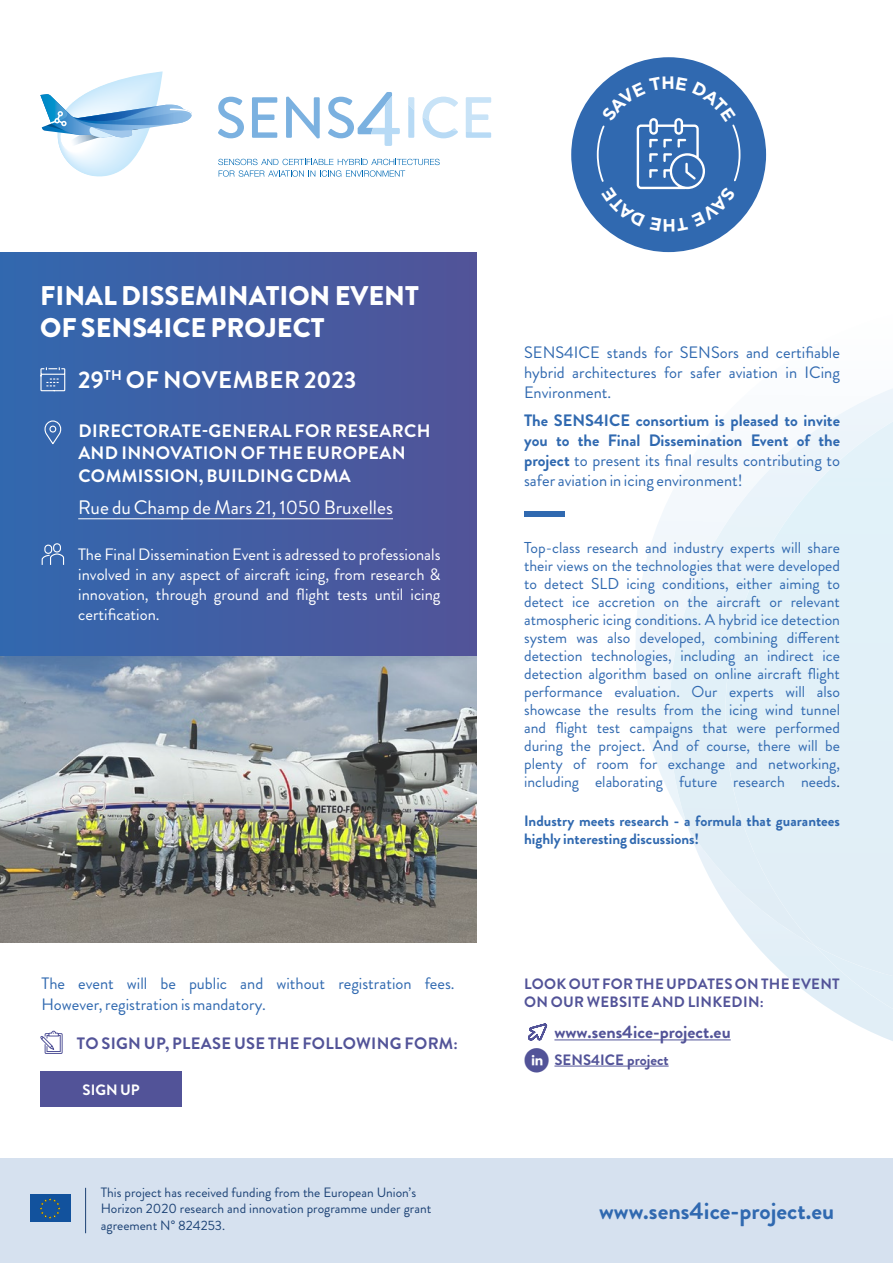
<style>
.page{position:relative;width:893px;height:1263px;background:#fff}
.page>*{position:absolute;margin:0;border:0;box-sizing:border-box;transform-origin:0 0}
.t1{font:900 27px/32.4px "Brandon Grotesque";color:#fff}
.t2{font:700 24px "Brandon Grotesque";color:#3069b0}
.t3{font:700 24px "Brandon Grotesque";letter-spacing:.02em;color:#fff}
.t4{font:19.5px "Brandon Grotesque";color:#fff}
.t5{font:700 18px/21.6px "Brandon Grotesque";letter-spacing:.02em;color:#fff}
.t6{font:700 18px "Brandon Grotesque";color:#525398}
.t7{font:16.5px/19.8px "Brandon Grotesque";color:#3069b0;text-align:justify}
.t8{font:16.5px/19.8px "Brandon Grotesque";color:#fff;text-align:justify}
.t9{font:700 16.5px/19.8px "Brandon Grotesque";color:#3069b0;text-align:justify}
.t10{font:700 16.5px "Brandon Grotesque";letter-spacing:.02em;color:#525398}
.t11{font:15.75px/18px "Brandon Grotesque";color:#3069b0;text-align:justify}
.t12{font:700 15px/18px "Brandon Grotesque";color:#3069b0}
.t13{font:700 15px/18px "Brandon Grotesque";letter-spacing:.02em;color:#525398}
.t14{font:700 15px "Brandon Grotesque";color:#525398}
.t15{font:700 15px "Brandon Grotesque";color:#fff}
.t16{font:13.5px/16.2px "Brandon Grotesque";color:#1c4275}
.s1{font-weight:400}
.s2{color:#1c4275}
.s3{font-family:"Social Media Circled";font-weight:400;font-size:24px}
</style>
<div class="page">
<div style="left:0;top:1158px;width:893px;height:105px;background:#d6e1ef"></div>
<svg style="left:687px;top:850px;width:206px;height:191px"></svg>
<img style="left:736px;top:878px;width:19px;height:62px">
<img style="left:703px;top:507px;width:35px;height:382px">
<img style="left:669px;top:562px;width:35px;height:288px">
<img style="left:736px;top:858px;width:19px;height:20px">
<img style="left:831px;top:415px;width:7px;height:5px">
<svg style="left:804px;top:976px;width:89px;height:61px"></svg>
<img style="left:755px;top:420px;width:138px;height:556px">
<div style="left:725px;top:572px;width:32px;height:286px;background:#e1f0f7"></div>
<img style="left:0;top:656px;width:476px;height:286px">
<svg style="left:218px;top:159px;width:222px;height:18px"></svg>
<svg style="left:218px;top:97px;width:26px;height:41px"></svg>
<svg style="left:252px;top:97px;width:25px;height:41px"></svg>
<svg style="left:286px;top:97px;width:34px;height:41px"></svg>
<svg style="left:328px;top:92px;width:72px;height:54px"></svg>
<svg style="left:408px;top:97px;width:6px;height:41px"></svg>
<svg style="left:423px;top:97px;width:35px;height:41px"></svg>
<svg style="left:466px;top:97px;width:25px;height:41px"></svg>
<svg style="left:40px;top:71px;width:152px;height:106px"></svg>
<div style="left:30px;top:1195px;width:40px;height:27px;background:#12529d"></div>
<svg style="left:39px;top:1198px;width:21px;height:21px"></svg>
<hr style="left:85px;top:1188px;width:1px;height:45px;background:#1c4275">
<div style="left:0;top:252px;width:476px;height:404px;background:linear-gradient(to right,#3168af,#525398)"></div>
<div style="left:524px;top:511px;width:41px;height:5px;background:#3069b0"></div>
<div style="left:571px;top:57px;width:195px;height:195px;background:#3069b0;border-radius:50%"></div>
<svg style="left:528px;top:1023px;width:20px;height:18px"></svg>
<hr style="left:554px;top:1066px;width:115px;height:1px;background:#525398">
<hr style="left:554px;top:1039px;width:177px;height:1px;background:#525398">
<div style="left:40px;top:1071px;width:142px;height:36px;background:#525398"></div>
<hr style="left:78px;top:518px;width:315px;height:1px;background:#fff">
<svg style="left:44px;top:420px;width:18px;height:25px"></svg>
<svg style="left:40px;top:366px;width:26px;height:26px"></svg>
<svg style="left:41px;top:543px;width:24px;height:23px"></svg>
<svg style="left:40px;top:1030px;width:23px;height:24px"></svg>
<svg style="left:596px;top:76px;width:145px;height:156px"></svg>
<h1 class="t1" style="left:40px;top:280px;width:380px">FINAL DISSEMINATION EVENT<br>OF SENS4ICE PROJECT</h1>
<h2 class="t3" style="left:78px;top:363px;width:280px">29<sup>TH</sup> OF NOVEMBER 2023</h2>
<p class="t5" style="left:78px;top:421px;width:354px">DIRECTORATE-GENERAL FOR RESEARCH<br>AND INNOVATION OF THE EUROPEAN</p>
<p class="t5" style="left:78px;top:466px;width:274px">COMMISSION, BUILDING CDMA</p>
<p class="t4" style="left:78px;top:494px;width:316px">Rue du Champ de Mars 21, 1050 Bruxelles</p>
<p class="t8" style="left:78px;top:545px;width:364px">The Final Dissemination Event is adressed to professionals involved in any aspect of aircraft icing, from research &amp; innovation, through ground and flight tests until icing certification.</p>
<p class="t7" style="left:42px;top:973px;width:414px;line-height:21px">The event will be public and without registration fees.<br>However, registration is mandatory.</p>
<p class="t10" style="left:77px;top:1032px;width:383px">TO SIGN UP, PLEASE USE THE FOLLOWING FORM:</p>
<p class="t15" style="left:83px;top:1079px;width:59px">SIGN UP</p>
<p class="t16" style="left:101px;top:1185px;width:332px">This project has received funding from the European Union’s<br>Horizon 2020 research and innovation programme under grant agreement N° 824253.</p>
<p class="t7" style="left:524px;top:343px;width:317px">SENS4ICE stands for SENSors and certifiable hybrid architectures for safer aviation in ICing Environment.</p>
<p class="t9" style="left:524px;top:411px;width:317px">The SENS4ICE consortium is pleased to invite you to the Final Dissemination Event of the project <span class="s1">to present its final results contributing to safer aviation in icing environment!</span></p>
<p class="t11" style="left:524px;top:538px;width:317px">Top-class research and industry experts will share their views on the technologies that were developed to detect SLD icing conditions, either aiming to detect ice accretion on the aircraft or relevant atmospheric icing conditions. A hybrid ice detection system was also developed, combining different detection technologies, including an indirect ice detection algorithm based on online aircraft flight performance evaluation. Our experts will also showcase the results from the icing wind tunnel and flight test campaigns that were performed during the project. And of course, there will be plenty of room for exchange and networking, including elaborating future research needs<span class="s2">.</span></p>
<p class="t12" style="left:524px;top:812px;width:317px">Industry meets research - a formula that guarantees highly interesting discussions!</p>
<p class="t13" style="left:524px;top:975px;width:317px">LOOK OUT FOR THE UPDATES ON THE EVENT<br>ON OUR WEBSITE AND LINKEDIN:</p>
<p class="t6" style="left:554px;top:1019px;width:178px">www.sens4ice-project.eu</p>
<p class="t14" style="left:524px;top:1049px;width:146px"><span class="s3">C</span> SENS4ICE project</p>
<h2 class="t2" style="left:599px;top:1194px;width:236px">www.sens4ice-project.eu</h2>
</div>
